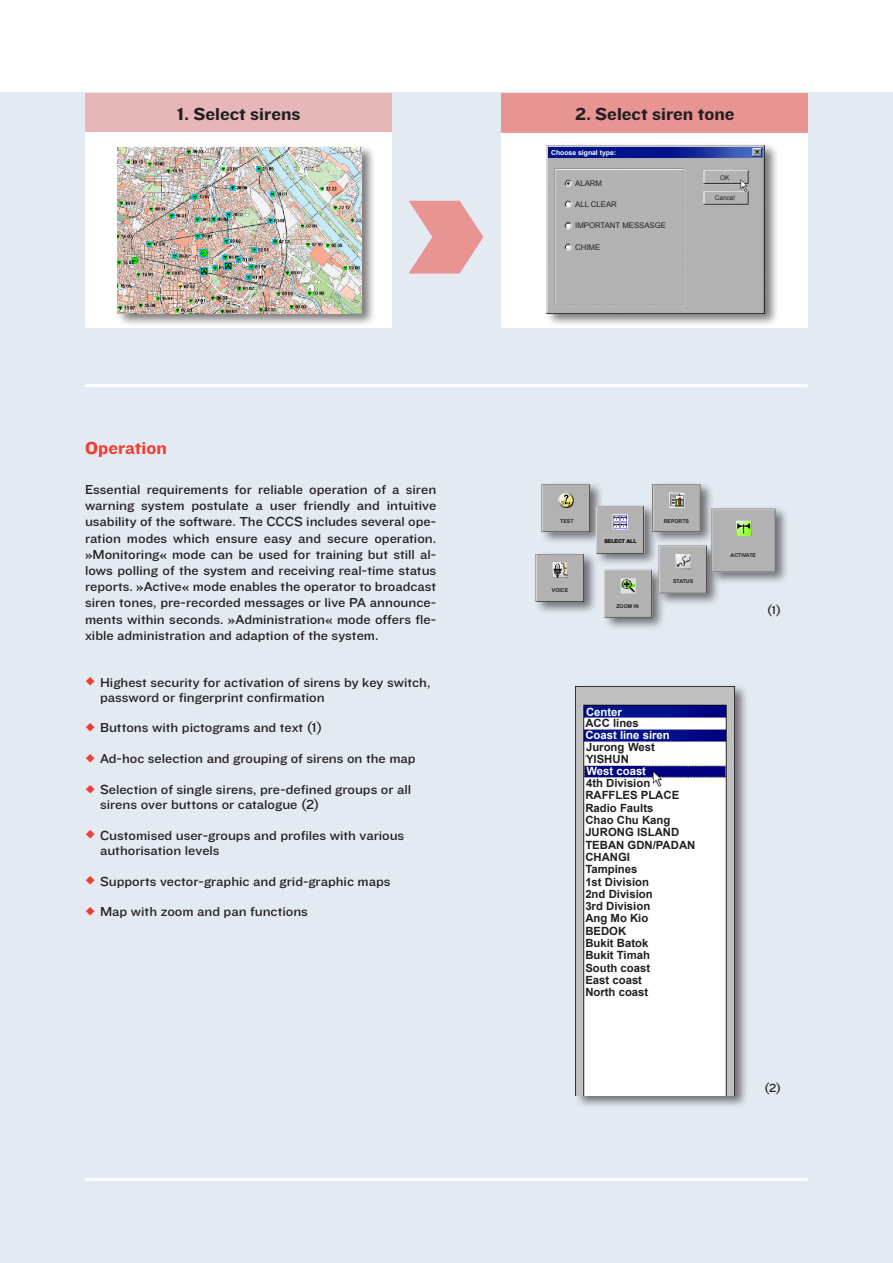
<style>
.page{position:relative;width:893px;height:1263px;background:#fff}
.page>*{position:absolute;margin:0;border:0;box-sizing:border-box;transform-origin:0 0}
.Knockout_Bold_rot_12{font:18px "Knockout 52 Cruiserweight";color:#231f20}
.Knockout_Bold_rot_12-2{font:18px "Knockout 52 Cruiserweight";color:#ee3e35}
.Knockout_regular_sch{font:13.5px/16.2px "Knockout 32 Junior Cruisewt";color:#231f20;text-align:justify}
.Aufzählung_Raute_7{font:13.5px/15px "Knockout 32 Junior Cruisewt";color:#231f20}
.Knockout_Regular_sch{font:12px "Knockout 32 Junior Cruisewt";color:#231f20}
.t1{font:700 11.4px/12.3px "Arial";color:#231f20}
.t2{font:700 11.4px "Arial";color:#fff}
.t3{font:7.8px "Arial";color:#231f20}
.t4{font:700 6.9px "Arial";color:#fff}
.t5{font:6.45px "Arial";color:#231f20}
.t6{font:700 5.25px "Arial";color:#231f20}
.s1{color:#ee3e35}
</style>
<div class="page">
<div style="left:0;top:93px;width:893px;height:1170px;background:#e3eaf2"></div>
<hr style="left:85px;top:1178px;width:723px;height:3px;background:#fff">
<hr style="left:85px;top:384px;width:723px;height:3px;background:#fff">
<div style="left:502px;top:132px;width:306px;height:195px;background:#fff"></div>
<div style="left:86px;top:93px;width:306px;height:40px;background:#e6b6b9"></div>
<div style="left:86px;top:132px;width:306px;height:195px;background:#fff"></div>
<div style="left:502px;top:93px;width:306px;height:40px;background:#e89493"></div>
<svg style="left:409px;top:201px;width:74px;height:73px"></svg>
<div style="left:574px;top:683px;width:175px;height:425px;background:#231f20;opacity:.6"></div>
<img style="left:576px;top:686px;width:158px;height:409px">
<div style="left:585px;top:791px;width:134px;height:295px;background:#fff"></div>
<div style="left:586px;top:778px;width:66px;height:11px;background:#fff"></div>
<div style="left:585px;top:719px;width:58px;height:9px;background:#fff"></div>
<div style="left:586px;top:743px;width:69px;height:22px;background:#fff"></div>
<svg style="left:585px;top:706px;width:139px;height:11px;background:#010e88"></svg>
<svg style="left:585px;top:730px;width:139px;height:11px;background:#010e87"></svg>
<div style="left:534px;top:481px;width:255px;height:150px;background:#231f20;opacity:.6"></div>
<img style="left:534px;top:481px;width:247px;height:149px">
<div style="left:600px;top:534px;width:40px;height:14px;background:#b4b4b4"></div>
<div style="left:545px;top:142px;width:234px;height:185px;background:#231f20;opacity:.6"></div>
<div style="left:547px;top:145px;width:217px;height:169px;background:#b2b2b2"></div>
<svg style="left:549px;top:148px;width:201px;height:10px;background:#0f2394"></svg>
<div style="left:585px;top:766px;width:58px;height:10px;background:#000482"></div>
<div style="left:116px;top:144px;width:260px;height:182px;background:#231f20;opacity:.6"></div>
<img style="left:117px;top:147px;width:244px;height:166px">
<p class="Knockout_Bold_rot_12" style="left:177px;top:101px;width:125px">1. Select sirens</p>
<p class="Knockout_Bold_rot_12" style="left:575px;top:101px;width:161px">2. Select siren tone</p>
<p class="t4" style="left:551px;top:148px;width:67px">Choose signal type:</p>
<p class="t3" style="left:575px;top:178px;width:28px">ALARM</p>
<p class="t3" style="left:575px;top:199px;width:43px">ALL CLEAR</p>
<p class="t3" style="left:575px;top:221px;width:92px">IMPORTANT MESSASGE</p>
<p class="t3" style="left:575px;top:242px;width:27px">CHIME</p>
<p class="t5" style="left:720px;top:173px;width:11px">OK</p>
<p class="t5" style="left:715px;top:194px;width:22px">Cancel</p>
<p class="Knockout_Bold_rot_12-2" style="left:85px;top:436px;width:83px">Operation</p>
<p class="Knockout_regular_sch" style="left:85px;top:481px;width:353px">Essential requirements for reliable operation of a siren warning system postulate a user friendly and intuitive usability of the software. The CCCS includes several ope&shy;ration modes which ensure easy and secure operation. »Monitoring« mode can be used for training but still al&shy;lows polling of the system and receiving real-time status reports. »Active« mode enables the operator to broadcast siren tones, pre-recorded messages or live PA announce&shy;ments within seconds. »Administration« mode offers fle&shy;xible administration and adaption of the system.</p>
<p class="Aufzählung_Raute_7" style="left:100px;top:674px;width:332px;text-indent:-15px"><span class="s1">◆</span> Highest security for activation of sirens by key switch, password or fingerprint confirmation</p>
<p class="Aufzählung_Raute_7" style="left:85px;top:720px;width:239px"><span class="s1">◆</span> Buttons with pictograms and text (1)</p>
<p class="Aufzählung_Raute_7" style="left:85px;top:750px;width:332px"><span class="s1">◆</span> Ad-hoc selection and grouping of sirens on the map</p>
<p class="Aufzählung_Raute_7" style="left:100px;top:781px;width:313px;text-indent:-15px"><span class="s1">◆</span> Selection of single sirens, pre-defined groups or all sirens over buttons or catalogue (2)</p>
<p class="Aufzählung_Raute_7" style="left:100px;top:827px;width:306px;text-indent:-15px"><span class="s1">◆</span> Customised user-groups and profiles with various authorisation levels</p>
<p class="Aufzählung_Raute_7" style="left:85px;top:873px;width:307px"><span class="s1">◆</span> Supports vector-graphic and grid-graphic maps</p>
<p class="Aufzählung_Raute_7" style="left:85px;top:903px;width:224px"><span class="s1">◆</span> Map with zoom and pan functions</p>
<p class="t6" style="left:560px;top:517px;width:15px">TEST</p>
<p class="t6" style="left:664px;top:517px;width:27px">REPORTS</p>
<p class="t6" style="left:552px;top:587px;width:18px">VOICE</p>
<p class="t6" style="left:604px;top:537px;width:34px">SELECT ALL</p>
<p class="t6" style="left:616px;top:602px;width:24px">ZOOM IN</p>
<p class="t6" style="left:673px;top:577px;width:22px">STATUS</p>
<p class="t6" style="left:731px;top:551px;width:27px">ACTIVATE</p>
<p class="Knockout_Regular_sch" style="left:767px;top:602px;width:15px">(1)</p>
<p class="t2" style="left:586px;top:704px;width:37px">Center</p>
<p class="t2" style="left:585px;top:727px;width:86px">Coast line siren</p>
<p class="t1" style="left:585px;top:717px;width:55px">ACC lines</p>
<p class="t1" style="left:586px;top:741px;width:70px">Jurong West<br>YISHUN</p>
<p class="t2" style="left:586px;top:764px;width:61px">West coast</p>
<p class="t1" style="left:586px;top:777px;width:66px">4th Division</p>
<p class="t1" style="left:585px;top:789px;width:95px">RAFFLES PLACE</p>
<p class="t1" style="left:585px;top:802px;width:70px">Radio Faults</p>
<p class="t1" style="left:585px;top:814px;width:87px">Chao Chu Kang</p>
<p class="t1" style="left:585px;top:826px;width:95px">JURONG ISLAND</p>
<p class="t1" style="left:585px;top:839px;width:112px">TEBAN GDN/PADAN</p>
<p class="t1" style="left:585px;top:851px;width:46px">CHANGI</p>
<p class="t1" style="left:585px;top:863px;width:54px">Tampines</p>
<p class="t1" style="left:585px;top:876px;width:65px">1st Division</p>
<p class="t1" style="left:585px;top:888px;width:69px">2nd Division</p>
<p class="t1" style="left:585px;top:900px;width:66px">3rd Division</p>
<p class="t1" style="left:585px;top:913px;width:65px">Ang Mo Kio</p>
<p class="t1" style="left:585px;top:925px;width:42px">BEDOK</p>
<p class="t1" style="left:585px;top:937px;width:65px">Bukit Batok</p>
<p class="t1" style="left:585px;top:949px;width:66px">Bukit Timah</p>
<p class="t1" style="left:585px;top:962px;width:66px">South coast</p>
<p class="t1" style="left:585px;top:974px;width:58px">East coast</p>
<p class="t1" style="left:585px;top:986px;width:65px">North coast</p>
<p class="Knockout_Regular_sch" style="left:765px;top:1079px;width:18px">(2)</p>
</div>
